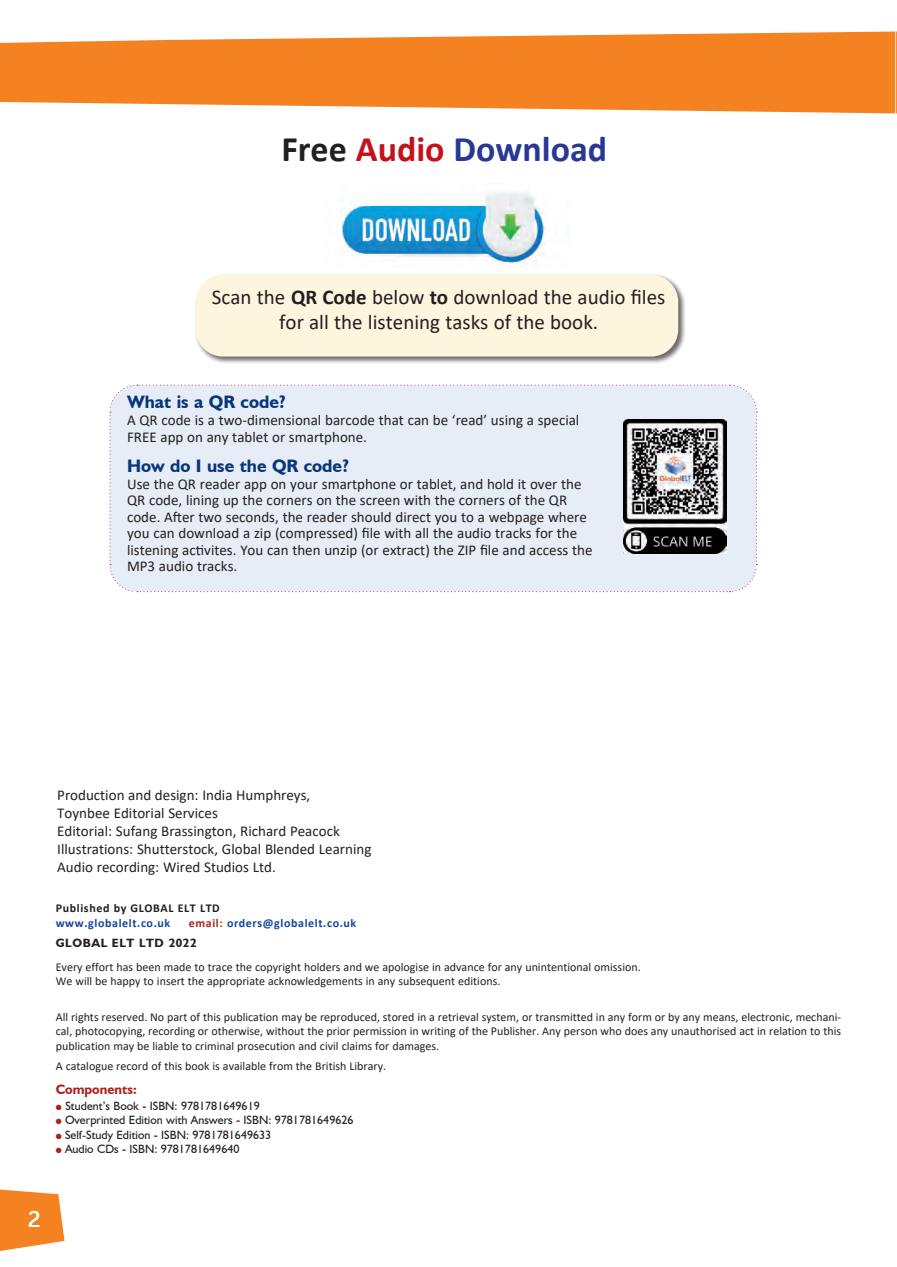
<style>
.page{position:relative;width:897px;height:1267px;background:#fff}
.page>*{position:absolute;margin:0;border:0;box-sizing:border-box;transform-origin:0 0}
.t1{font:700 36px "Calibri";color:#293795}
.t2{font:22.5px "Museo Sans 500";color:#fff}
.t3{font:21px/25.2px "Calibri";color:#231f20;text-align:center}
.t4{font:700 18px "Humanist 521 BT";color:#08357c}
.t5{font:15px/16.5px "Calibri";color:#231f20}
.t6{font:700 13.5px "Humanist 521 BT";color:#af201a}
.t7{font:12px/14.4px "Calibri";color:#231f20}
.t8{font:12px "Humanist 521 BT";color:#231f20}
.t9{font:700 12px/19.5px "Calibri";letter-spacing:.05em;color:#14469b}
.t10{font:700 12px/15px "Calibri";letter-spacing:.05em;color:#231f20}
.s1{color:#231f20}
.s2{color:#c4121b}
.s3{font-weight:700}
.s4{color:#14469b}
.s5{color:#af201a}
.s6{font-family:"Humanist 521 BT";color:#231f20}
.s7{font-weight:700;color:#af201a}
</style>
<div class="page">
<svg style="left:896px;top:32px;width:1px;height:81px"></svg>
<svg style="left:0;top:32px;width:895px;height:81px;background:#f6913b"></svg>
<svg style="left:0;top:1189px;width:64px;height:62px;background:#f69643"></svg>
<div style="left:109px;top:384px;width:648px;height:208px;background:#e6edf6"></div>
<img style="left:623px;top:419px;width:103px;height:134px">
<div style="left:194px;top:273px;width:491px;height:91px;background:#231f20;opacity:.75"></div>
<div style="left:196px;top:275px;width:482px;height:81px;background:#fef4db;border-radius:27px"></div>
<img style="left:340px;top:191px;width:206px;height:74px">
<p class="t1" style="left:281px;top:123px;width:327px"><span class="s1">Free</span> <span class="s2">Audio</span> Download</p>
<p class="t3" style="left:212px;top:284px;width:455px">Scan the <span class="s3">QR Code</span> below <span class="s3">to</span> download the audio files for all the listening tasks of the book.</p>
<p class="t4" style="left:127px;top:391px;width:160px">What is a QR code?</p>
<p class="t5" style="left:127px;top:411px;width:454px">A QR code is a two-dimensional barcode that can be ‘read’ using a special<br>FREE app on any tablet or smartphone.</p>
<p class="t4" style="left:127px;top:455px;width:224px">How do I use the QR code?</p>
<p class="t5" style="left:127px;top:475px;width:467px">Use the QR reader app on your smartphone or tablet, and hold it over the QR code, lining up the corners on the screen with the corners of the QR code. After two seconds, the reader should direct you to a webpage where you can download a zip (compressed) file with all the audio tracks for the listening activites. You can then unzip (or extract) the ZIP file and access the MP3 audio tracks.</p>
<p class="t5" style="left:57px;top:785px;width:315px;line-height:18px">Production and design: India Humphreys,<br>Toynbee Editorial Services<br>Editorial: Sufang Brassington, Richard Peacock Illustrations: Shutterstock, Global Blended Learning Audio recording: Wired Studios Ltd.</p>
<p class="t10" style="left:56px;top:900px;width:165px">Published by GLOBAL ELT LTD <span class="s4">www.globalelt.co.uk</span></p>
<p class="t9" style="left:56px;top:913px;width:302px;text-indent:133px"><span class="s5">email:</span> orders@globalelt.co.uk<br><span class="s6">GLOBAL ELT LTD 2022</span></p>
<p class="t7" style="left:56px;top:959px;width:586px">Every effort has been made to trace the copyright holders and we apologise in advance for any unintentional omission.<br>We will be happy to insert the appropriate acknowledgements in any subsequent editions.</p>
<p class="t7" style="left:56px;top:1009px;width:786px;text-align:justify">All rights reserved. No part of this publication may be reproduced, stored in a retrieval system, or transmitted in any form or by any means, electronic, mechani&shy;cal, photocopying, recording or otherwise, without the prior permission in writing of the Publisher. Any person who does any unauthorised act in relation to this publication may be liable to criminal prosecution and civil claims for damages.</p>
<p class="t7" style="left:56px;top:1058px;width:332px">A catalogue record of this book is available from the British Library.</p>
<p class="t6" style="left:56px;top:1080px;width:83px">Components:</p>
<p class="t8" style="left:56px;top:1098px;width:205px"><span class="s5">●</span> Student’s Book <span class="s7">-</span> ISBN: 9781781649619</p>
<p class="t8" style="left:56px;top:1112px;width:299px"><span class="s5">●</span> Overprinted Edition with Answers <span class="s7">-</span> ISBN: 9781781649626</p>
<p class="t8" style="left:56px;top:1127px;width:217px"><span class="s5">●</span> Self-Study Edition <span class="s7">-</span> ISBN: 9781781649633</p>
<p class="t8" style="left:56px;top:1141px;width:185px"><span class="s5">●</span> Audio CDs <span class="s7">-</span> ISBN: 9781781649640</p>
<p class="t2" style="left:28px;top:1207px;width:14px">2</p>
</div>
